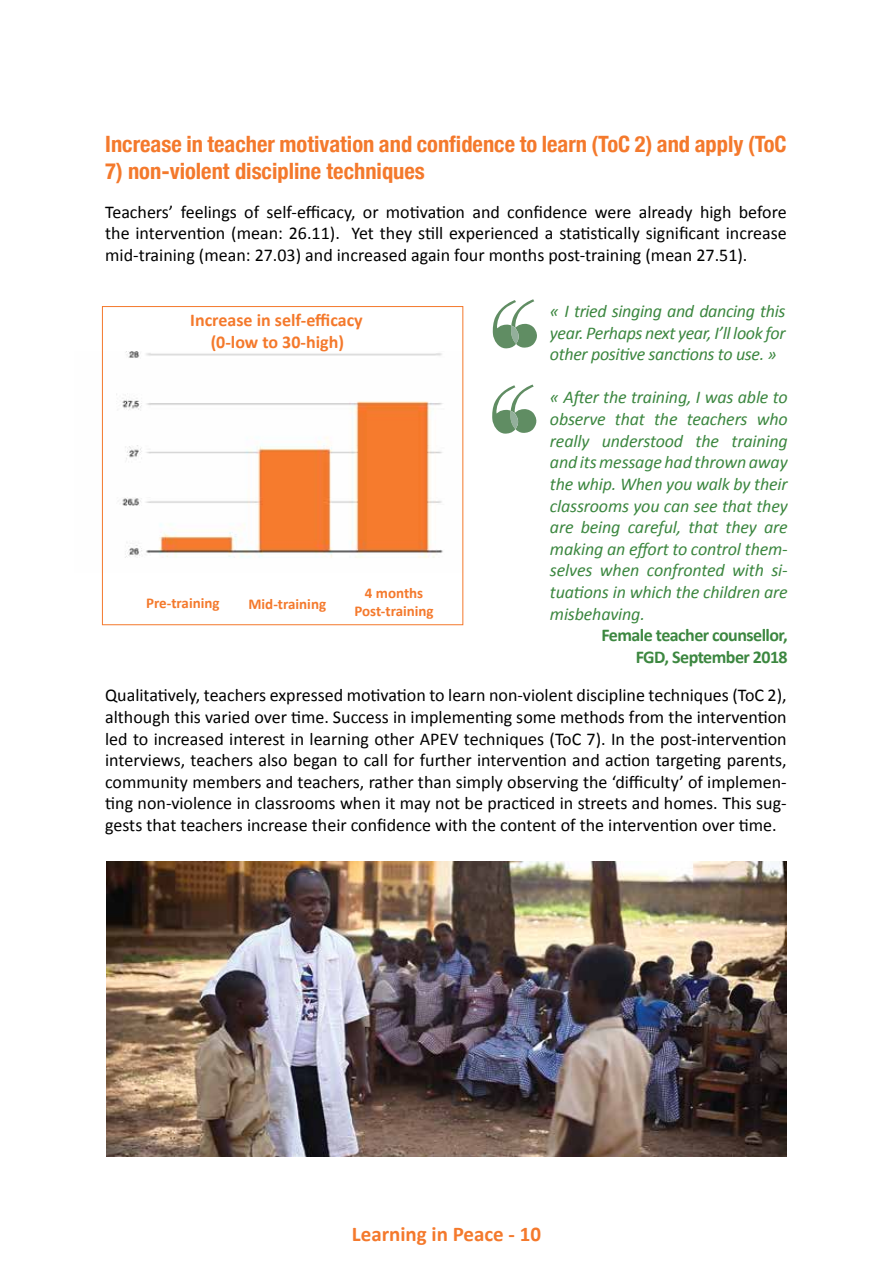
<style>
.page{position:relative;width:893px;height:1263px;background:#fff}
.page>*{position:absolute;margin:0;border:0;box-sizing:border-box;transform-origin:0 0}
.t1{font:700 condensed 22.5px "Helvetica Neue";color:#f4792c}
.t2{font:700 21px "Calibri";color:#f4792c}
.t3{font:18px/21.6px "Calibri";color:#000;text-align:justify}
.t4{font:italic 18px/21.6px "Calibri";letter-spacing:-.02em;color:#3c8740;text-align:justify}
.t5{font:700 18px/21.6px "Calibri";letter-spacing:-.03em;color:#3c8740;text-align:right}
.t6{font:700 18px/21.6px "Calibri";color:#f4792c;text-align:center}
.t7{font:700 15px/18px "Calibri";color:#f4792c;text-align:center}
</style>
<div class="page">
<img style="left:106px;top:861px;width:681px;height:296px">
<svg style="left:493px;top:299px;width:44px;height:49px"></svg>
<svg style="left:492px;top:385px;width:44px;height:49px"></svg>
<img style="left:101px;top:352px;width:363px;height:221px">
<div style="left:102px;top:306px;width:361px;height:319px;border:1px solid #f4792c"></div>
<p class="t1" style="left:105px;top:125px;width:683px">Increase in teacher motivation and confidence to learn (ToC 2) and apply (ToC</p>
<p class="t1" style="left:105px;top:152px;width:321px">7) non-violent discipline techniques</p>
<p class="t3" style="left:105px;top:200px;width:683px">Teachers’ feelings of self-efficacy, or motivation and confidence were already high before the intervention (mean: 26.11). Yet they still experienced a statistically significant increase mid-training (mean: 27.03) and increased again four months post-training (mean 27.51).</p>
<p class="t6" style="left:190px;top:309px;width:174px">Increase in self-efficacy (0-low to 30-high)</p>
<p class="t7" style="left:146px;top:593px;width:75px">Pre-training</p>
<p class="t7" style="left:249px;top:594px;width:79px">Mid-training</p>
<p class="t7" style="left:354px;top:584px;width:81px">4 months<br>Post-training</p>
<p class="t4" style="left:550px;top:299px;width:237px">« I tried singing and dancing this year. Perhaps next year, I’ll look for other positive sanctions to use. »</p>
<p class="t4" style="left:550px;top:386px;width:239px">« After the training, I was able to observe that the teachers who really understood the training and its message had thrown away the whip. When you walk by their classrooms you can see that they are being careful, that they are making an effort to control them&shy;selves when confronted with si&shy;tuations in which the children are misbehaving.</p>
<p class="t5" style="left:601px;top:623px;width:188px">Female teacher counsellor,<br>FGD, September 2018</p>
<p class="t3" style="left:105px;top:684px;width:683px">Qualitatively, teachers expressed motivation to learn non-violent discipline techniques (ToC 2), although this varied over time. Success in implementing some methods from the intervention led to increased interest in learning other APEV techniques (ToC 7). In the post-intervention interviews, teachers also began to call for further intervention and action targeting parents, community members and teachers, rather than simply observing the ‘difficulty’ of implemen&shy;ting non-violence in classrooms when it may not be practiced in streets and homes. This sug&shy;gests that teachers increase their confidence with the content of the intervention over time.</p>
<p class="t2" style="left:352px;top:1221px;width:191px">Learning in Peace - 10</p>
</div>
